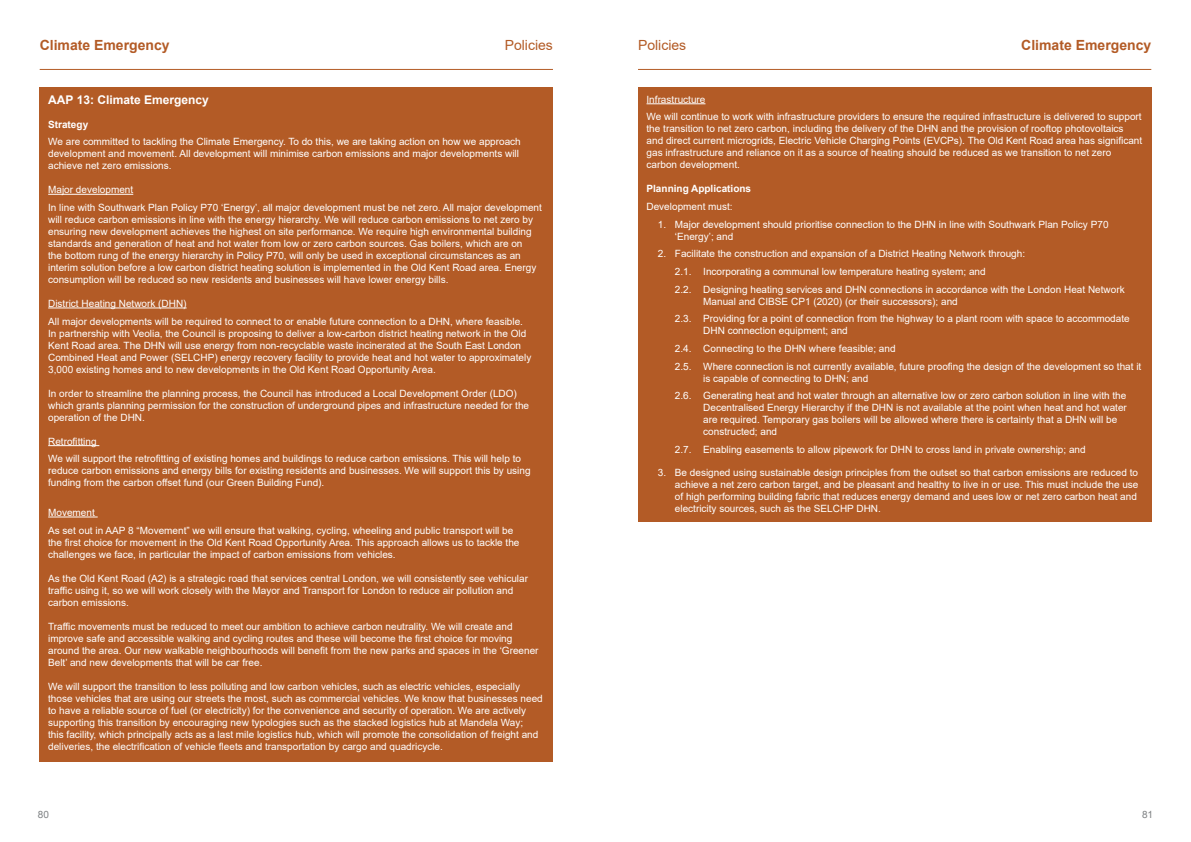
<style>
.page{position:relative;width:1191px;height:842px;background:#fff}
.page>*{position:absolute;margin:0;border:0;box-sizing:border-box;transform-origin:0 0}
.t1{font:700 14px "Arial";color:#b35b26}
.t2{font:14px "Arial";color:#b35b26}
.t3{font:700 12px "Arial";color:#fff}
.t4{font:10px/12px "Arial";color:#fff}
.t5{font:700 10px "Arial";color:#fff}
.t6{font:10px "Arial";color:#7d8082}
</style>
<div class="page">
<hr style="left:40px;top:69px;width:513px;height:1px;background:#b35b26">
<hr style="left:638px;top:69px;width:513px;height:1px;background:#b35b26">
<div style="left:40px;top:87px;width:513px;height:675px;background:#b35b26"></div>
<hr style="left:48px;top:194px;width:85px;height:1px;background:#fff">
<hr style="left:48px;top:308px;width:139px;height:1px;background:#fff">
<hr style="left:48px;top:445px;width:51px;height:1px;background:#fff">
<hr style="left:48px;top:517px;width:50px;height:1px;background:#fff">
<div style="left:638px;top:87px;width:513px;height:435px;background:#b35b26"></div>
<hr style="left:646px;top:103px;width:59px;height:1px;background:#fff">
<h1 class="t1" style="left:40px;top:35px;width:131px">Climate Emergency</h1>
<h1 class="t2" style="left:505px;top:35px;width:50px">Policies</h1>
<h1 class="t2" style="left:638px;top:35px;width:50px">Policies</h1>
<h1 class="t1" style="left:1021px;top:35px;width:131px">Climate Emergency</h1>
<p class="t3" style="left:48px;top:92px;width:162px">AAP 13: Climate Emergency</p>
<p class="t5" style="left:48px;top:117px;width:42px">Strategy</p>
<p class="t4" style="left:48px;top:136px;width:474px">We are committed to tackling the Climate Emergency. To do this, we are taking action on how we approach development and movement. All development will minimise carbon emissions and major developments will achieve net zero emissions.</p>
<p class="t4" style="left:48px;top:181px;width:495px;line-height:17.7px">Major development<br>In line with Southwark Plan Policy P70 ‘Energy’, all major development must be net zero. All major development</p>
<p class="t4" style="left:48px;top:213px;width:489px">will reduce carbon emissions in line with the energy hierarchy. We will reduce carbon emissions to net zero by ensuring new development achieves the highest on site performance. We require high environmental building standards and generation of heat and hot water from low or zero carbon sources. Gas boilers, which are on the bottom rung of the energy hierarchy in Policy P70, will only be used in exceptional circumstances as an interim solution before a low carbon district heating solution is implemented in the Old Kent Road area. Energy consumption will be reduced so new residents and businesses will have lower energy bills.</p>
<p class="t4" style="left:48px;top:294px;width:476px;line-height:17.7px">District Heating Network (DHN)<br>All major developments will be required to connect to or enable future connection to a DHN, where feasible.</p>
<p class="t4" style="left:48px;top:327px;width:484px">In partnership with Veolia, the Council is proposing to deliver a low-carbon district heating network in the Old Kent Road area. The DHN will use energy from non-recyclable waste incinerated at the South East London Combined Heat and Power (SELCHP) energy recovery facility to provide heat and hot water to approximately 3,000 existing homes and to new developments in the Old Kent Road Opportunity Area.</p>
<p class="t4" style="left:48px;top:387px;width:482px">In order to streamline the planning process, the Council has introduced a Local Development Order (LDO) which grants planning permission for the construction of underground pipes and infrastructure needed for the operation of the DHN.</p>
<p class="t4" style="left:48px;top:432px;width:474px;line-height:17.7px">Retrofitting<br>We will support the retrofitting of existing homes and buildings to reduce carbon emissions. This will help to</p>
<p class="t4" style="left:48px;top:465px;width:484px">reduce carbon emissions and energy bills for existing residents and businesses. We will support this by using funding from the carbon offset fund (our Green Building Fund).</p>
<p class="t4" style="left:48px;top:503px;width:466px;line-height:17.7px">Movement<br>As set out in AAP 8 “Movement” we will ensure that walking, cycling, wheeling and public transport will be</p>
<p class="t4" style="left:48px;top:536px;width:473px">the first choice for movement in the Old Kent Road Opportunity Area. This approach allows us to tackle the challenges we face, in particular the impact of carbon emissions from vehicles.</p>
<p class="t4" style="left:48px;top:572px;width:481px">As the Old Kent Road (A2) is a strategic road that services central London, we will consistently see vehicular traffic using it, so we will work closely with the Mayor and Transport for London to reduce air pollution and carbon emissions.</p>
<p class="t4" style="left:48px;top:620px;width:492px">Traffic movements must be reduced to meet our ambition to achieve carbon neutrality. We will create and improve safe and accessible walking and cycling routes and these will become the first choice for moving around the area. Our new walkable neighbourhoods will benefit from the new parks and spaces in the ‘Greener Belt’ and new developments that will be car free.</p>
<p class="t4" style="left:48px;top:680px;width:496px">We will support the transition to less polluting and low carbon vehicles, such as electric vehicles, especially those vehicles that are using our streets the most, such as commercial vehicles. We know that businesses need to have a reliable source of fuel (or electricity) for the convenience and security of operation. We are actively supporting this transition by encouraging new typologies such as the stacked logistics hub at Mandela Way;<br>this facility, which principally acts as a last mile logistics hub, which will promote the consolidation of freight and deliveries, the electrification of vehicle fleets and transportation by cargo and quadricycle.</p>
<p class="t4" style="left:646px;top:90px;width:496px;line-height:17.7px">Infrastructure<br>We will continue to work with infrastructure providers to ensure the required infrastructure is delivered to support</p>
<p class="t4" style="left:646px;top:123px;width:497px">the transition to net zero carbon, including the delivery of the DHN and the provision of rooftop photovoltaics and direct current microgrids, Electric Vehicle Charging Points (EVCPs). The Old Kent Road area has significant gas infrastructure and reliance on it as a source of heating should be reduced as we transition to net zero carbon development.</p>
<p class="t5" style="left:646px;top:182px;width:106px">Planning Applications</p>
<p class="t4" style="left:646px;top:200px;width:88px">Development must:</p>
<p class="t4" style="left:675px;top:218px;width:435px;text-indent:-17px">1. Major development should prioritise connection to the DHN in line with Southwark Plan Policy P70 ‘Energy’; and</p>
<p class="t4" style="left:675px;top:245px;width:451px;line-height:17.7px;text-indent:-17px">2. Facilitate the construction and expansion of a District Heating Network through:<br>2.1. Incorporating a communal low temperature heating system; and<br>2.2. Designing heating services and DHN connections in accordance with the London Heat Network</p>
<p class="t4" style="left:675px;top:292px;width:456px;line-height:17.7px;text-indent:28px">Manual and CIBSE CP1 (2020) (or their successors); and<br>2.3. Providing for a point of connection from the highway to a plant room with space to accommodate</p>
<p class="t4" style="left:675px;top:322px;width:468px;line-height:17.7px;text-indent:28px">DHN connection equipment; and<br>2.4. Connecting to the DHN where feasible; and<br>2.5. Where connection is not currently available, future proofing the design of the development so that it</p>
<p class="t4" style="left:675px;top:369px;width:453px;line-height:17.7px;text-indent:28px">is capable of connecting to DHN; and<br>2.6. Generating heat and hot water through an alternative low or zero carbon solution in line with the</p>
<p class="t4" style="left:703px;top:402px;width:425px">Decentralised Energy Hierarchy if the DHN is not available at the point when heat and hot water are required. Temporary gas boilers will be allowed where there is certainty that a DHN will be constructed; and</p>
<p class="t4" style="left:675px;top:444px;width:412px">2.7. Enabling easements to allow pipework for DHN to cross land in private ownership; and</p>
<p class="t4" style="left:675px;top:467px;width:465px;text-indent:-17px">3. Be designed using sustainable design principles from the outset so that carbon emissions are reduced to achieve a net zero carbon target, and be pleasant and healthy to live in or use. This must include the use of high performing building fabric that reduces energy demand and uses low or net zero carbon heat and electricity sources, such as the SELCHP DHN.</p>
<p class="t6" style="left:38px;top:808px;width:13px">80</p>
<p class="t6" style="left:1142px;top:808px;width:13px">81</p>
</div>
